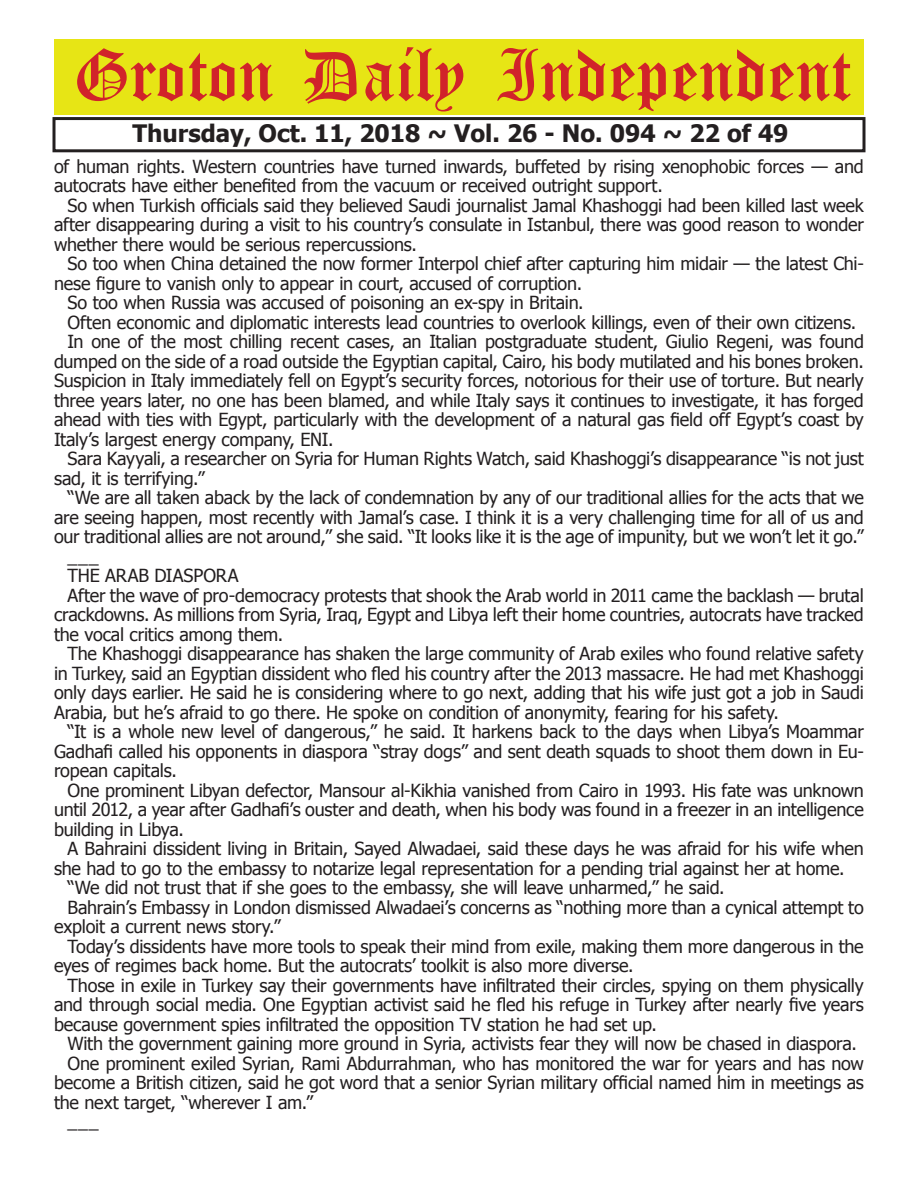
<style>
.page{position:relative;width:918px;height:1188px;background:#fff}
.page>*{position:absolute;margin:0;border:0;box-sizing:border-box;transform-origin:0 0}
.t1{font:54px "Old English Five";color:#d1232a}
.t2{font:700 24px "Tahoma";color:#231f20}
.t3{font:18px/19.5px "Tahoma";letter-spacing:-.015em;color:#231f20}
</style>
<div class="page">
<div style="left:52px;top:117px;width:814px;height:35px;border:3px solid #231f20"></div>
<div style="left:54px;top:40px;width:810px;height:75px;background:#e7e515"></div>
<h1 class="t1" style="left:73px;top:50px;width:779px">Groton Daily Independent</h1>
<h2 class="t2" style="left:133px;top:116px;width:658px">Thursday, Oct. 11, 2018 ~ Vol. 26 - No. 094 ~ 22 of 49</h2>
<p class="t3" style="left:54px;top:156px;width:811px">of human rights. Western countries have turned inwards, buffeted by rising xenophobic forces — and autocrats have either benefited from the vacuum or received outright support.</p>
<p class="t3" style="left:54px;top:195px;width:812px;text-align:justify;text-indent:14px">So when Turkish officials said they believed Saudi journalist Jamal Khashoggi had been killed last week after disappearing during a visit to his country’s consulate in Istanbul, there was good reason to wonder whether there would be serious repercussions.</p>
<p class="t3" style="left:68px;top:253px;width:798px">So too when China detained the now former Interpol chief after capturing him midair — the latest Chi-</p>
<p class="t3" style="left:54px;top:273px;width:530px">nese figure to vanish only to appear in court, accused of corruption.</p>
<p class="t3" style="left:68px;top:292px;width:518px">So too when Russia was accused of poisoning an ex-spy in Britain.</p>
<p class="t3" style="left:68px;top:312px;width:790px">Often economic and diplomatic interests lead countries to overlook killings, even of their own citizens.</p>
<p class="t3" style="left:68px;top:331px;width:798px">In one of the most chilling recent cases, an Italian postgraduate student, Giulio Regeni, was found</p>
<p class="t3" style="left:54px;top:351px;width:811px">dumped on the side of a road outside the Egyptian capital, Cairo, his body mutilated and his bones broken.</p>
<p class="t3" style="left:54px;top:370px;width:811px">Suspicion in Italy immediately fell on Egypt’s security forces, notorious for their use of torture. But nearly</p>
<p class="t3" style="left:54px;top:390px;width:811px">three years later, no one has been blamed, and while Italy says it continues to investigate, it has forged</p>
<p class="t3" style="left:54px;top:409px;width:811px">ahead with ties with Egypt, particularly with the development of a natural gas field off Egypt’s coast by</p>
<p class="t3" style="left:54px;top:429px;width:281px">Italy’s largest energy company, ENI.</p>
<p class="t3" style="left:68px;top:448px;width:798px">Sara Kayyali, a researcher on Syria for Human Rights Watch, said Khashoggi’s disappearance “is not just</p>
<p class="t3" style="left:54px;top:468px;width:152px">sad, it is terrifying.”</p>
<p class="t3" style="left:68px;top:487px;width:798px">“We are all taken aback by the lack of condemnation by any of our traditional allies for the acts that we</p>
<p class="t3" style="left:54px;top:507px;width:811px">are seeing happen, most recently with Jamal’s case. I think it is a very challenging time for all of us and</p>
<p class="t3" style="left:54px;top:526px;width:811px">our traditional allies are not around,” she said. “It looks like it is the age of impunity, but we won’t let it go.”</p>
<p class="t3" style="left:68px;top:546px;width:33px">___</p>
<p class="t3" style="left:68px;top:565px;width:173px">THE ARAB DIASPORA</p>
<p class="t3" style="left:68px;top:585px;width:798px">After the wave of pro-democracy protests that shook the Arab world in 2011 came the backlash — brutal</p>
<p class="t3" style="left:54px;top:604px;width:811px">crackdowns. As millions from Syria, Iraq, Egypt and Libya left their home countries, autocrats have tracked</p>
<p class="t3" style="left:54px;top:624px;width:231px">the vocal critics among them.</p>
<p class="t3" style="left:68px;top:643px;width:798px">The Khashoggi disappearance has shaken the large community of Arab exiles who found relative safety</p>
<p class="t3" style="left:54px;top:663px;width:811px">in Turkey, said an Egyptian dissident who fled his country after the 2013 massacre. He had met Khashoggi</p>
<p class="t3" style="left:54px;top:682px;width:811px">only days earlier. He said he is considering where to go next, adding that his wife just got a job in Saudi</p>
<p class="t3" style="left:54px;top:702px;width:726px">Arabia, but he’s afraid to go there. He spoke on condition of anonymity, fearing for his safety.</p>
<p class="t3" style="left:68px;top:721px;width:798px">“It is a whole new level of dangerous,” he said. It harkens back to the days when Libya’s Moammar</p>
<p class="t3" style="left:54px;top:741px;width:812px">Gadhafi called his opponents in diaspora “stray dogs” and sent death squads to shoot them down in Eu-</p>
<p class="t3" style="left:54px;top:760px;width:124px">ropean capitals.</p>
<p class="t3" style="left:68px;top:780px;width:798px">One prominent Libyan defector, Mansour al-Kikhia vanished from Cairo in 1993. His fate was unknown</p>
<p class="t3" style="left:54px;top:799px;width:811px">until 2012, a year after Gadhafi’s ouster and death, when his body was found in a freezer in an intelligence</p>
<p class="t3" style="left:54px;top:819px;width:131px">building in Libya.</p>
<p class="t3" style="left:68px;top:838px;width:798px">A Bahraini dissident living in Britain, Sayed Alwadaei, said these days he was afraid for his wife when</p>
<p class="t3" style="left:54px;top:858px;width:792px">she had to go to the embassy to notarize legal representation for a pending trial against her at home.</p>
<p class="t3" style="left:68px;top:877px;width:659px">“We did not trust that if she goes to the embassy, she will leave unharmed,” he said.</p>
<p class="t3" style="left:68px;top:897px;width:798px">Bahrain’s Embassy in London dismissed Alwadaei’s concerns as “nothing more than a cynical attempt to</p>
<p class="t3" style="left:54px;top:916px;width:228px">exploit a current news story.”</p>
<p class="t3" style="left:68px;top:936px;width:798px">Today’s dissidents have more tools to speak their mind from exile, making them more dangerous in the</p>
<p class="t3" style="left:54px;top:955px;width:581px">eyes of regimes back home. But the autocrats’ toolkit is also more diverse.</p>
<p class="t3" style="left:68px;top:975px;width:798px">Those in exile in Turkey say their governments have infiltrated their circles, spying on them physically</p>
<p class="t3" style="left:54px;top:994px;width:811px">and through social media. One Egyptian activist said he fled his refuge in Turkey after nearly five years</p>
<p class="t3" style="left:54px;top:1014px;width:605px">because government spies infiltrated the opposition TV station he had set up.</p>
<p class="t3" style="left:68px;top:1033px;width:791px">With the government gaining more ground in Syria, activists fear they will now be chased in diaspora.</p>
<p class="t3" style="left:68px;top:1053px;width:798px">One prominent exiled Syrian, Rami Abdurrahman, who has monitored the war for years and has now</p>
<p class="t3" style="left:54px;top:1072px;width:812px">become a British citizen, said he got word that a senior Syrian military official named him in meetings as</p>
<p class="t3" style="left:54px;top:1092px;width:261px">the next target, “wherever I am.”</p>
<p class="t3" style="left:68px;top:1111px;width:33px">___</p>
</div>
